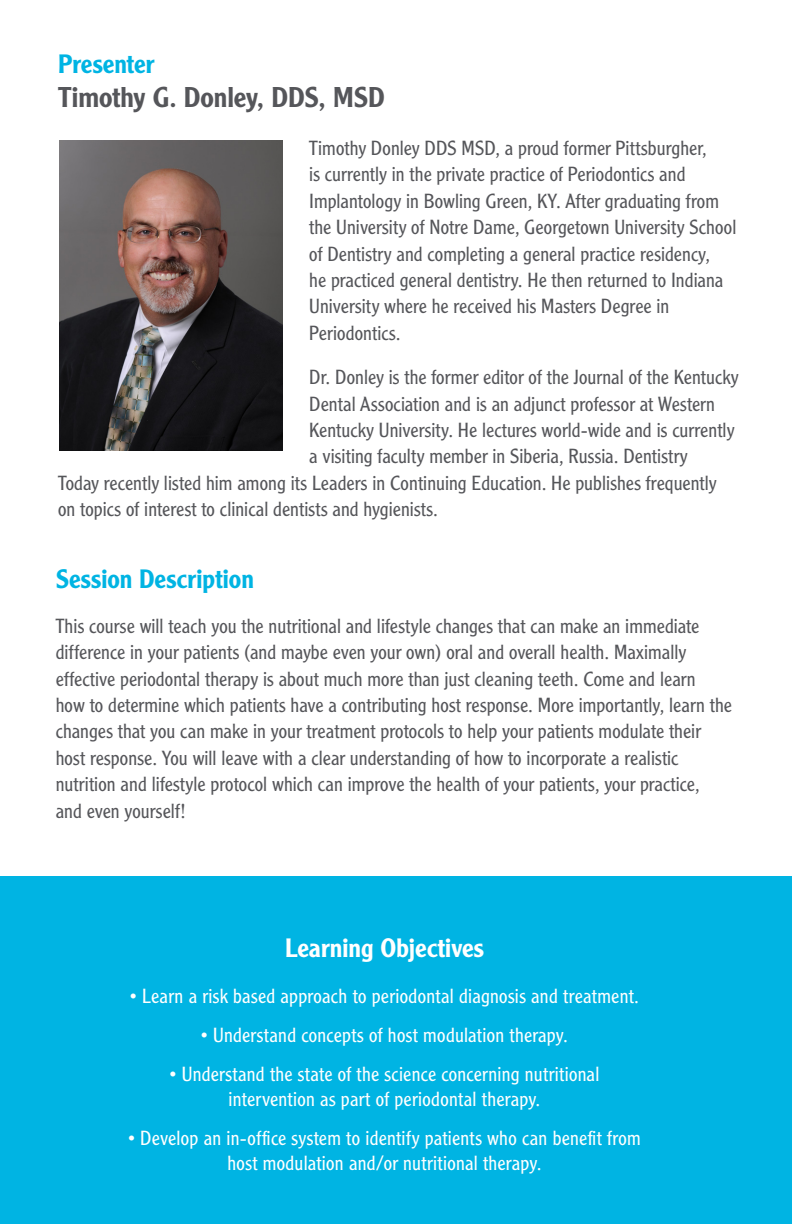
<style>
.page{position:relative;width:792px;height:1224px;background:#fff}
.page>*{position:absolute;margin:0;border:0;box-sizing:border-box;transform-origin:0 0}
.t1{font:500 28px "Clearface Gothic LH";letter-spacing:-.005em;color:#55565a}
.t2{font:500 26px "Clearface Gothic LH";letter-spacing:-.005em;color:#00b4e3}
.t3{font:500 26px "Clearface Gothic LH";letter-spacing:-.005em;color:#fff}
.t4{font:300 20px/26.4px "Clearface Gothic LH";color:#55565a}
.t5{font:300 20px/25.4px "Clearface Gothic LH";letter-spacing:.01em;color:#fff;text-align:center}
.s1{font-size:14px}
</style>
<div class="page">
<div style="left:0;top:877px;width:792px;height:347px;background:#00b4e3"></div>
<img style="left:60px;top:140px;width:222px;height:311px">
<p class="t2" style="left:58px;top:48px;width:98px">Presenter</p>
<p class="t1" style="left:58px;top:80px;width:328px">Timothy G. Donley, DDS, MSD</p>
<p class="t4" style="left:309px;top:135px;width:429px">Timothy Donley DDS MSD, a proud former Pittsburgher,<br>is currently in the private practice of Periodontics and Implantology in Bowling Green, KY. After graduating from the University of Notre Dame, Georgetown University School of Dentistry and completing a general practice residency,<br>he practiced general dentistry. He then returned to Indiana University where he received his Masters Degree in Periodontics.</p>
<p class="t4" style="left:309px;top:364px;width:431px">Dr. Donley is the former editor of the Journal of the Kentucky</p>
<p class="t4" style="left:309px;top:390px;width:407px">Dental Association and is an adjunct professor at Western</p>
<p class="t4" style="left:309px;top:417px;width:427px">Kentucky University. He lectures world-wide and is currently</p>
<p class="t4" style="left:309px;top:443px;width:380px">a visiting faculty member in Siberia, Russia. Dentistry</p>
<p class="t4" style="left:58px;top:470px;width:660px">Today recently listed him among its Leaders in Continuing Education. He publishes frequently</p>
<p class="t4" style="left:58px;top:496px;width:382px">on topics of interest to clinical dentists and hygienists.</p>
<p class="t2" style="left:56px;top:563px;width:200px">Session Description</p>
<p class="t4" style="left:56px;top:613px;width:678px">This course will teach you the nutritional and lifestyle changes that can make an immediate difference in your patients (and maybe even your own) oral and overall health. Maximally effective periodontal therapy is about much more than just cleaning teeth. Come and learn<br>how to determine which patients have a contributing host response. More importantly, learn the changes that you can make in your treatment protocols to help your patients modulate their host response. You will leave with a clear understanding of how to incorporate a realistic nutrition and lifestyle protocol which can improve the health of your patients, your practice,<br>and even yourself!</p>
<p class="t3" style="left:285px;top:931px;width:200px">Learning Objectives</p>
<p class="t5" style="left:130px;top:983px;width:511px"><span class="s1">•</span> Learn a risk based approach to periodontal diagnosis and treatment.</p>
<p class="t5" style="left:201px;top:1022px;width:369px"><span class="s1">•</span> Understand concepts of host modulation therapy.</p>
<p class="t5" style="left:170px;top:1061px;width:431px"><span class="s1">•</span> Understand the state of the science concerning nutritional intervention as part of periodontal therapy.</p>
<p class="t5" style="left:128px;top:1125px;width:514px"><span class="s1">•</span> Develop an in-office system to identify patients who can benefit from host modulation and/or nutritional therapy.</p>
</div>
